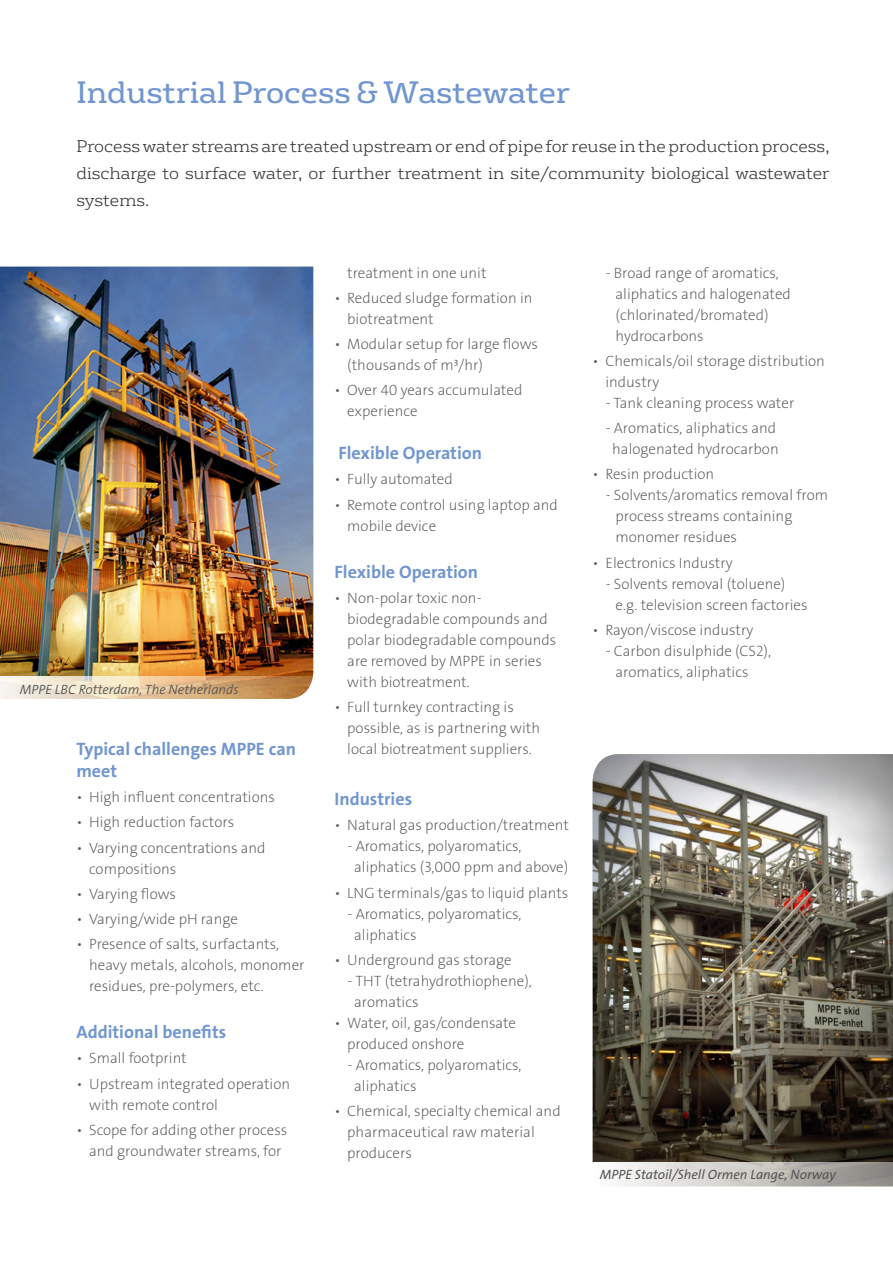
<style>
.page{position:relative;width:893px;height:1263px;background:#fff}
.page>*{position:absolute;margin:0;border:0;box-sizing:border-box;transform-origin:0 0}
.t1{font:30px "FS Rufus";color:#7196cf}
.t2{font:18px/21.6px "The Sans Veolia W7 Bld";color:#7196cf}
.t3{font:300 16.5px/27px "FS Rufus";color:#3c3c3b;text-align:justify}
.t4{font:15px/21px "The Sans Veolia W2 Ex Lig";color:#575756}
.t5{font:13.5px "The Sans Veolia W5 Pla It";color:#575756}
.t6{font:13.5px "The Sans Veolia W4 Se Lig It";color:#575756}
</style>
<div class="page">
<img style="left:0;top:267px;width:313px;height:409px">
<img style="left:593px;top:754px;width:300px;height:407px">
<svg style="left:0;top:676px;width:313px;height:23px;background:#e0c39e"></svg>
<div style="left:593px;top:1161px;width:300px;height:25px;background:linear-gradient(to right,#fff,#8d8983)"></div>
<h1 class="t1" style="left:76px;top:68px;width:495px">Industrial Process &amp; Wastewater</h1>
<p class="t3" style="left:76px;top:131px;width:755px">Process water streams are treated upstream or end of pipe for reuse in the production process, discharge to surface water, or further treatment in site/community biological wastewater systems.</p>
<p class="t6" style="left:20px;top:681px;width:220px">MPPE LBC Rotterdam, The Netherlands</p>
<p class="t2" style="left:76px;top:738px;width:221px">Typical challenges MPPE can meet</p>
<p class="t4" style="left:76px;top:786px;width:200px">• High influent concentrations</p>
<p class="t4" style="left:76px;top:812px;width:159px">• High reduction factors</p>
<p class="t4" style="left:89px;top:837px;width:178px;text-indent:-13px">• Varying concentrations and compositions</p>
<p class="t4" style="left:76px;top:883px;width:101px">• Varying flows</p>
<p class="t4" style="left:76px;top:908px;width:163px">• Varying/wide pH range</p>
<p class="t4" style="left:89px;top:934px;width:217px;text-indent:-13px">• Presence of salts, surfactants, heavy metals, alcohols, monomer residues, pre-polymers, etc.</p>
<p class="t2" style="left:76px;top:1021px;width:151px">Additional benefits</p>
<p class="t4" style="left:76px;top:1048px;width:112px">• Small footprint</p>
<p class="t4" style="left:89px;top:1073px;width:203px;text-indent:-13px">• Upstream integrated operation with remote control</p>
<p class="t4" style="left:76px;top:1119px;width:212px;text-align:center">• Scope for adding other process and groundwater streams, for</p>
<p class="t4" style="left:347px;top:262px;width:141px">treatment in one unit</p>
<p class="t4" style="left:347px;top:287px;width:187px;text-indent:-13px">• Reduced sludge formation in biotreatment</p>
<p class="t4" style="left:347px;top:334px;width:192px;text-indent:-13px">• Modular setup for large flows (thousands of m⁳/hr)</p>
<p class="t4" style="left:347px;top:380px;width:177px;text-indent:-13px">• Over 40 years accumulated experience</p>
<p class="t2" style="left:338px;top:442px;width:145px">Flexible Operation</p>
<p class="t4" style="left:335px;top:469px;width:120px">• Fully automated</p>
<p class="t4" style="left:347px;top:494px;width:212px;text-indent:-13px">• Remote control using laptop and mobile device</p>
<p class="t2" style="left:335px;top:561px;width:145px">Flexible Operation</p>
<p class="t4" style="left:347px;top:587px;width:211px;text-indent:-13px">• Non-polar toxic non&shy;biodegradable compounds and polar biodegradable compounds are removed by MPPE in series with biotreatment.</p>
<p class="t4" style="left:347px;top:696px;width:194px;text-indent:-13px">• Full turnkey contracting is possible, as is partnering with local biotreatment suppliers.</p>
<p class="t2" style="left:335px;top:788px;width:79px">Industries</p>
<p class="t4" style="left:335px;top:815px;width:236px">• Natural gas production/treatment</p>
<p class="t4" style="left:354px;top:836px;width:216px;text-indent:-7px">- Aromatics, polyaromatics, aliphatics (3,000 ppm and above)</p>
<p class="t4" style="left:335px;top:882px;width:235px">• LNG terminals/gas to liquid plants</p>
<p class="t4" style="left:354px;top:903px;width:169px;text-indent:-7px">- Aromatics, polyaromatics, aliphatics</p>
<p class="t4" style="left:335px;top:949px;width:179px">• Underground gas storage</p>
<p class="t4" style="left:354px;top:970px;width:179px;text-indent:-7px">- THT (tetrahydrothiophene), aromatics</p>
<p class="t4" style="left:347px;top:1012px;width:170px;text-indent:-13px">• Water, oil, gas/condensate produced onshore</p>
<p class="t4" style="left:354px;top:1054px;width:169px;text-indent:-7px">- Aromatics, polyaromatics, aliphatics</p>
<p class="t4" style="left:347px;top:1101px;width:215px;text-indent:-13px">• Chemical, specialty chemical and pharmaceutical raw material producers</p>
<p class="t4" style="left:615px;top:262px;width:177px;text-indent:-10px">- Broad range of aromatics, aliphatics and halogenated (chlorinated/bromated) hydrocarbons</p>
<p class="t4" style="left:605px;top:350px;width:221px;text-indent:-13px">• Chemicals/oil storage distribution industry</p>
<p class="t4" style="left:606px;top:392px;width:190px">- Tank cleaning process water</p>
<p class="t4" style="left:606px;top:418px;width:174px;text-align:center">- Aromatics, aliphatics and halogenated hydrocarbon</p>
<p class="t4" style="left:593px;top:464px;width:123px">• Resin production</p>
<p class="t4" style="left:615px;top:485px;width:214px;text-indent:-10px">- Solvents/aromatics removal from process streams containing monomer residues</p>
<p class="t4" style="left:593px;top:552px;width:142px">• Electronics Industry</p>
<p class="t4" style="left:615px;top:573px;width:193px;text-indent:-10px">- Solvents removal (toluene) e.g. television screen factories</p>
<p class="t4" style="left:593px;top:619px;width:162px">• Rayon/viscose industry</p>
<p class="t4" style="left:615px;top:640px;width:157px;text-indent:-10px">- Carbon disulphide (CS2), aromatics, aliphatics</p>
<p class="t5" style="left:600px;top:1165px;width:238px">MPPE Statoil/Shell Ormen Lange, Norway</p>
</div>
